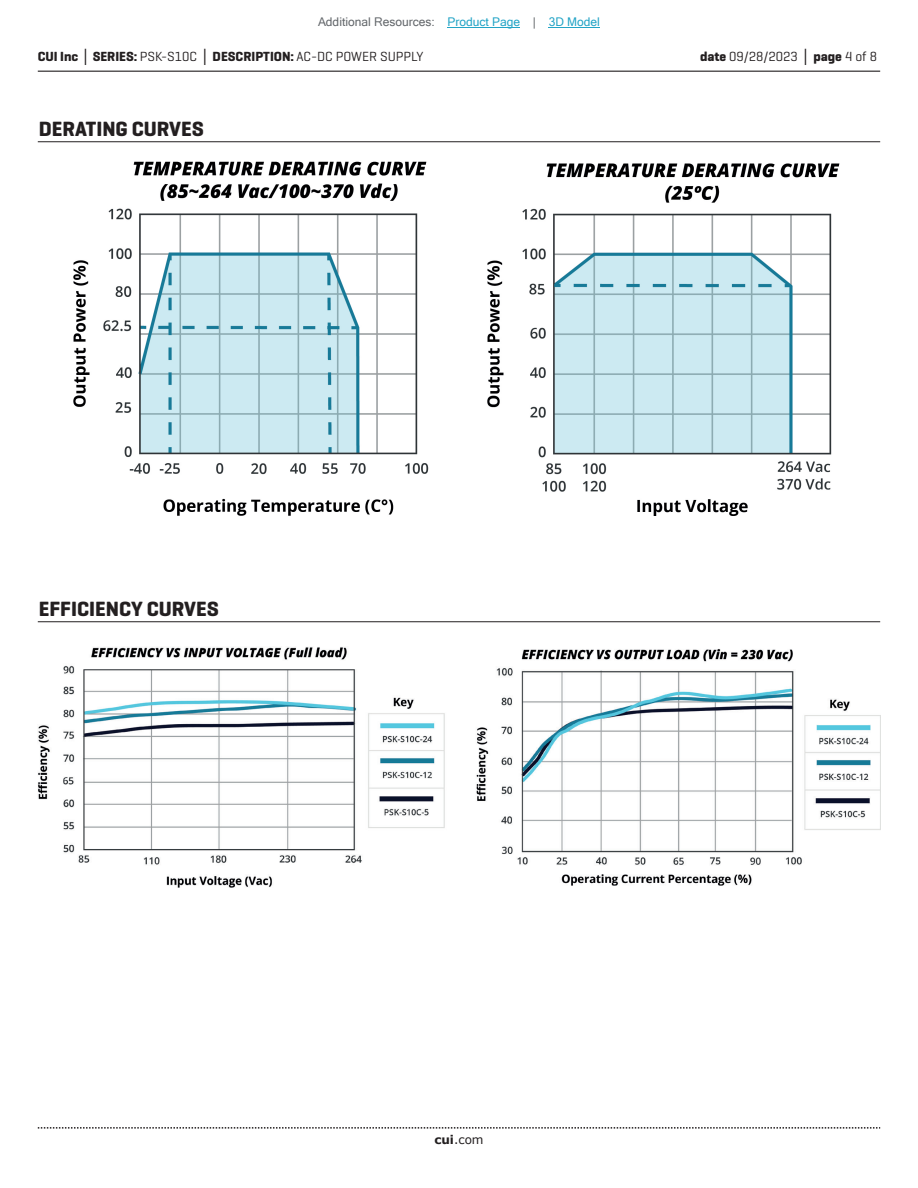
<style>
.page{position:relative;width:918px;height:1188px;background:#fff}
.page>*{position:absolute;margin:0;border:0;box-sizing:border-box;transform-origin:0 0}
.t1{font:700 21px "Geogrotesque";color:#231f20}
.t2{font:700 13.5px "Geogrotesque";color:#231f20}
.t3{font:13.5px "Geogrotesque";color:#231f20}
.t4{font:12px "Microsoft Sans Serif";color:#63676b}
.t5{font:12px "Verdana";color:#231f20}
.s1{color:#23a4c6}
.s2{font-family:"Verdana"}
.s3{font-weight:400}
.s4{font-weight:700}
.s5{font-family:"Verdana";font-weight:700}
</style>
<div class="page">
<hr style="left:38px;top:71px;width:842px;height:1px;background:#231f20">
<svg style="left:38px;top:1127px;width:842px;height:2px"></svg>
<hr style="left:38px;top:141px;width:842px;height:1px;background:#231f20">
<hr style="left:38px;top:621px;width:842px;height:1px;background:#231f20">
<img style="left:73px;top:161px;width:767px;height:355px">
<img style="left:38px;top:647px;width:842px;height:241px">
<hr style="left:448px;top:27px;width:72px;height:1px;background:#23a4c6">
<hr style="left:549px;top:27px;width:51px;height:1px;background:#23a4c6">
<p class="t4" style="left:318px;top:15px;width:283px">Additional Resources: <span class="s1">Product Page</span> | <span class="s1">3D Model</span></p>
<p class="t2" style="left:38px;top:48px;width:387px">CUI Inc <span class="s2">│</span> SERIES: <span class="s3">PSK-S10C</span> <span class="s2">│</span> DESCRIPTION: <span class="s3">AC-DC POWER SUPPLY</span></p>
<p class="t3" style="left:700px;top:48px;width:179px"><span class="s4">date</span> 09/28/2023 <span class="s5">│</span> <span class="s4">page</span> 4 of 8</p>
<h1 class="t1" style="left:39px;top:116px;width:167px">DERATING CURVES</h1>
<h1 class="t1" style="left:39px;top:596px;width:181px">EFFICIENCY CURVES</h1>
<p class="t5" style="left:434px;top:1131px;width:51px"><span class="s4">cui</span>.com</p>
</div>
